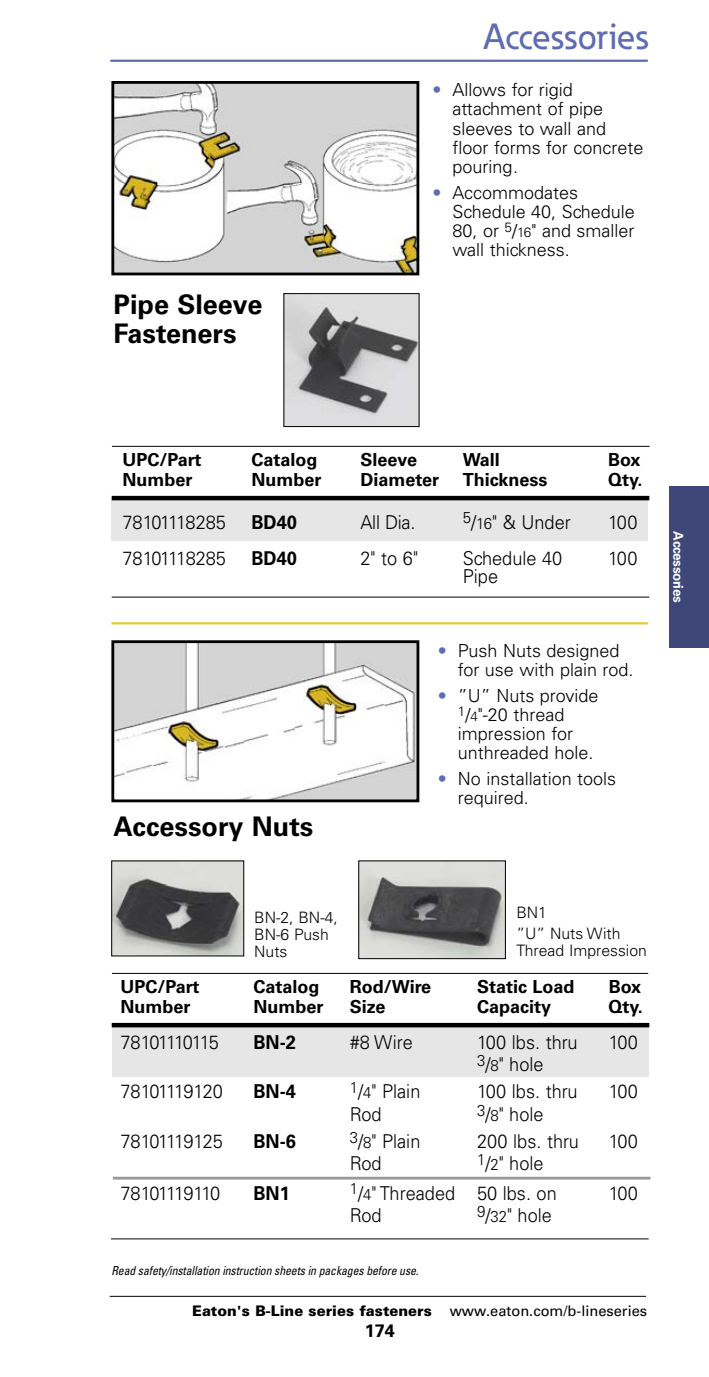
<style>
.page{position:relative;width:709px;height:1377px;background:#fff}
.page>*{position:absolute;margin:0;border:0;box-sizing:border-box;transform-origin:0 0}
.t1{font:500 36px "Eaton";color:#5f6cb2}
.t2{font:700 27px/29.2px "Univers LT Std";color:#000}
.t3{font:300 19.12px "Univers LT Std";color:#000;scale:.95 1}
.t4{font:700 19.12px "Univers LT Std";color:#000;scale:.95 1}
.t5{font:300 19.12px "Univers LT Std";letter-spacing:-.02em;color:#000;scale:.95 1}
.t6{font:300 19.12px "Univers LT Std";letter-spacing:-.075em;color:#000;scale:.95 1}
.t7{font:300 19.12px "Univers LT Std";letter-spacing:-.05em;color:#000;scale:.95 1}
.t8{font:300 18px/19.1px "Univers LT Std";color:#000}
.t9{font:700 18px "Univers LT Std";color:#000}
.t10{font:300 15.75px/16.9px "Univers LT Std";color:#000}
.t11{font:900 14.62px "Univers LT Std";color:#000}
.t12{font:700 13.5px "Univers LT Std";letter-spacing:-.03em;color:#fff}
.t13{font:italic condensed 12.38px "Univers LT Std";letter-spacing:-.01em;color:#000;scale:.95 1}
.s1{color:#5f6cb2}
.s2{font-size:13.5px}
.s3{font-size:15.75px}
.s4{font-weight:400}
</style>
<div class="page">
<hr style="left:110px;top:60px;width:538px;height:2px;background:#5f6cb2">
<div style="left:669px;top:486px;width:40px;height:162px;background:#3f4779"></div>
<hr style="left:110px;top:1296px;width:536px;height:1px;background:#000">
<img style="left:115px;top:85px;width:300px;height:186px">
<div style="left:111px;top:81px;width:308px;height:194px;border:3px solid #000"></div>
<img style="left:286px;top:295px;width:131px;height:130px">
<div style="left:284px;top:293px;width:135px;height:134px;border:1px solid #000"></div>
<hr style="left:111px;top:622px;width:537px;height:2px;background:#dfce32">
<img style="left:115px;top:644px;width:300px;height:154px">
<div style="left:111px;top:640px;width:308px;height:162px;border:3px solid #000"></div>
<img style="left:113px;top:863px;width:129px;height:91px">
<div style="left:111px;top:861px;width:133px;height:95px;border:1px solid #000"></div>
<img style="left:360px;top:863px;width:144px;height:94px">
<div style="left:358px;top:861px;width:148px;height:98px;border:1px solid #000"></div>
<div style="left:112px;top:498px;width:536px;height:43px;background:#e6e6e6"></div>
<hr style="left:112px;top:446px;width:537px;height:1px;background:#000">
<hr style="left:112px;top:496px;width:537px;height:4px;background:#000">
<hr style="left:112px;top:597px;width:537px;height:1px;background:#000">
<div style="left:112px;top:1025px;width:536px;height:52px;background:#e6e6e6"></div>
<hr style="left:112px;top:973px;width:536px;height:1px;background:#000">
<hr style="left:112px;top:1023px;width:537px;height:4px;background:#000">
<hr style="left:113px;top:1177px;width:537px;height:3px;background:#999">
<hr style="left:111px;top:1239px;width:537px;height:1px;background:#000">
<h2 class="t2" style="left:114px;top:292px;width:150px">Pipe Sleeve<br>Fasteners</h2>
<h1 class="t1" style="left:484px;top:23px;width:165px">Accessories</h1>
<p class="t8" style="left:452px;top:82px;width:192px;text-indent:-20px"><span class="s1">•</span> Allows for rigid attachment of pipe sleeves to wall and floor forms for concrete pouring.</p>
<p class="t8" style="left:452px;top:184px;width:184px;text-indent:-20px"><span class="s1">•</span> Accommodates<br>Schedule 40, Schedule<br>80, or <sup>5</sup>/<span class="s2">16</span>" and smaller wall thickness.</p>
<p class="t9" style="left:122px;top:453px;width:80px">UPC/Part</p>
<p class="t9" style="left:251px;top:453px;width:68px">Catalog</p>
<p class="t9" style="left:360px;top:453px;width:58px">Sleeve</p>
<p class="t9" style="left:463px;top:453px;width:39px">Wall</p>
<p class="t9" style="left:608px;top:453px;width:34px">Box</p>
<p class="t9" style="left:122px;top:473px;width:72px">Number</p>
<p class="t9" style="left:251px;top:473px;width:72px">Number</p>
<p class="t9" style="left:360px;top:473px;width:80px">Diameter</p>
<p class="t9" style="left:463px;top:473px;width:86px">Thickness</p>
<p class="t9" style="left:608px;top:473px;width:36px">Qty.</p>
<p class="t5" style="left:122px;top:515px;width:111px">78101118285</p>
<p class="t4" style="left:251px;top:515px;width:49px">BD40</p>
<p class="t3" style="left:360px;top:515px;width:59px">All Dia.</p>
<p class="t3" style="left:463px;top:515px;width:115px"><sup>5</sup>/<span class="s3">16</span>" &amp; Under</p>
<p class="t3" style="left:608px;top:515px;width:32px">100</p>
<p class="t5" style="left:122px;top:551px;width:111px">78101118285</p>
<p class="t4" style="left:251px;top:551px;width:49px">BD40</p>
<p class="t3" style="left:360px;top:551px;width:62px">2" to 6"</p>
<p class="t3" style="left:463px;top:551px;width:106px">Schedule 40</p>
<p class="t3" style="left:608px;top:551px;width:32px">100</p>
<p class="t3" style="left:463px;top:569px;width:39px">Pipe</p>
<h2 class="t2" style="left:114px;top:814px;width:201px">Accessory Nuts</h2>
<p class="t8" style="left:458px;top:642px;width:177px;text-indent:-20px"><span class="s1">•</span> Push Nuts designed for use with plain rod.</p>
<p class="t8" style="left:458px;top:687px;width:142px;text-indent:-20px"><span class="s1">•</span> ”U” Nuts provide<br><sup>1</sup>/<span class="s2">4</span>"-20 thread impression for unthreaded hole.</p>
<p class="t8" style="left:458px;top:771px;width:160px;text-indent:-20px"><span class="s1">•</span> No installation tools required.</p>
<p class="t10" style="left:254px;top:910px;width:85px">BN-2, BN-4,<br>BN-6 Push<br>Nuts</p>
<p class="t10" style="left:516px;top:903px;width:106px;line-height:21.4px">BN1<br>”U” Nuts With</p>
<p class="t10" style="left:516px;top:944px;width:132px">Thread Impression</p>
<p class="t9" style="left:120px;top:980px;width:80px">UPC/Part</p>
<p class="t9" style="left:253px;top:980px;width:68px">Catalog</p>
<p class="t9" style="left:350px;top:980px;width:83px">Rod/Wire</p>
<p class="t9" style="left:477px;top:980px;width:99px">Static Load</p>
<p class="t9" style="left:609px;top:980px;width:34px">Box</p>
<p class="t9" style="left:120px;top:1000px;width:72px">Number</p>
<p class="t9" style="left:253px;top:1000px;width:72px">Number</p>
<p class="t9" style="left:350px;top:1000px;width:37px">Size</p>
<p class="t9" style="left:477px;top:1000px;width:76px">Capacity</p>
<p class="t9" style="left:608px;top:1000px;width:36px">Qty.</p>
<p class="t6" style="left:120px;top:1035px;width:105px">78101110115</p>
<p class="t4" style="left:253px;top:1035px;width:46px">BN-2</p>
<p class="t3" style="left:350px;top:1035px;width:68px">#8 Wire</p>
<p class="t3" style="left:477px;top:1035px;width:107px">100 lbs. thru</p>
<p class="t3" style="left:608px;top:1035px;width:32px">100</p>
<p class="t3" style="left:477px;top:1058px;width:72px"><sup>3</sup>/<span class="s3">8</span>" hole</p>
<p class="t7" style="left:120px;top:1085px;width:109px">78101119120</p>
<p class="t4" style="left:253px;top:1085px;width:46px">BN-4</p>
<p class="t3" style="left:350px;top:1085px;width:76px"><sup>1</sup>/<span class="s3">4</span>" Plain</p>
<p class="t3" style="left:477px;top:1085px;width:107px">100 lbs. thru</p>
<p class="t3" style="left:609px;top:1085px;width:32px">100</p>
<p class="t3" style="left:350px;top:1107px;width:35px">Rod</p>
<p class="t3" style="left:477px;top:1107px;width:72px"><sup>3</sup>/<span class="s3">8</span>" hole</p>
<p class="t7" style="left:120px;top:1134px;width:109px">78101119125</p>
<p class="t4" style="left:253px;top:1134px;width:46px">BN-6</p>
<p class="t3" style="left:350px;top:1134px;width:76px"><sup>3</sup>/<span class="s3">8</span>" Plain</p>
<p class="t3" style="left:477px;top:1134px;width:109px">200 lbs. thru</p>
<p class="t3" style="left:609px;top:1134px;width:32px">100</p>
<p class="t3" style="left:350px;top:1157px;width:35px">Rod</p>
<p class="t3" style="left:477px;top:1157px;width:72px"><sup>1</sup>/<span class="s3">2</span>" hole</p>
<p class="t6" style="left:120px;top:1186px;width:107px">78101119110</p>
<p class="t4" style="left:253px;top:1186px;width:40px">BN1</p>
<p class="t3" style="left:350px;top:1186px;width:219px"><sup>1</sup>/<span class="s3">4</span>" Threaded 50 lbs. on</p>
<p class="t3" style="left:608px;top:1186px;width:32px">100</p>
<p class="t3" style="left:350px;top:1208px;width:35px">Rod</p>
<p class="t3" style="left:477px;top:1208px;width:80px"><sup>9</sup>/<span class="s3">32</span>" hole</p>
<p class="t13" style="left:111px;top:1266px;width:325px">Read safety/installation instruction sheets in packages before use.</p>
<p class="t11" style="left:192px;top:1305px;width:456px">Eaton's B-Line series fasteners <span class="s4">www.eaton.com/b-lineseries</span></p>
<p class="t9" style="left:365px;top:1324px;width:32px">174</p>
<p class="t12" style="left:683px;top:531px;width:73px;rotate:90deg">Accessories</p>
</div>
